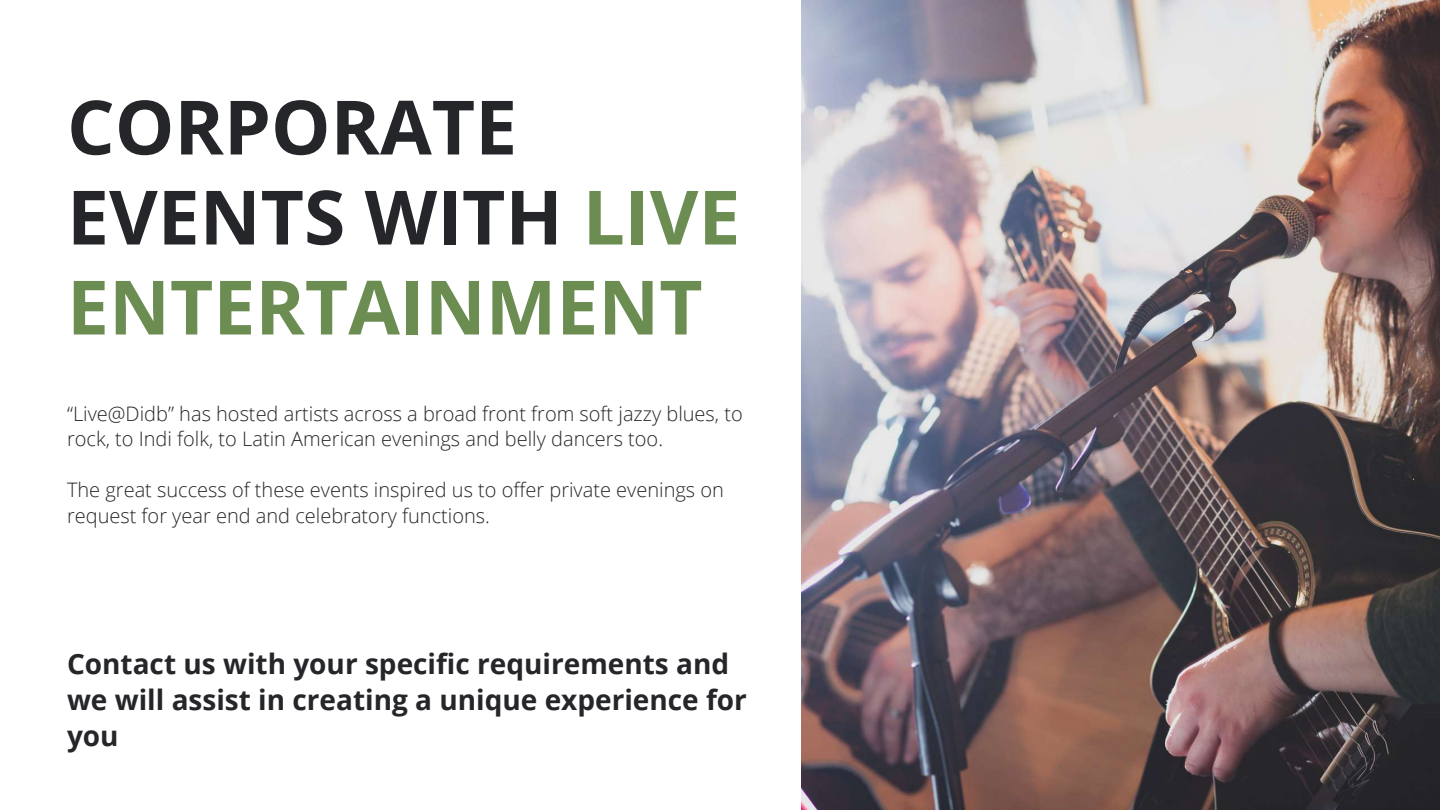
<style>
.page{position:relative;width:1440px;height:810px;background:#fff}
.page>*{position:absolute;margin:0;border:0;box-sizing:border-box;transform-origin:0 0}
.t1{font:700 75px/90px "Open Sans";color:#252629}
.t2{font:700 28px/36px "Open Sans";color:#252629}
.t3{font:300 20px/25.5px "Open Sans";color:#252629}
.s1{color:#6c8d52}
</style>
<div class="page">
<img style="left:801px;top:0;width:639px;height:810px">
<h1 class="t1" style="left:67px;top:80px;width:675px">CORPORATE<br>EVENTS WITH <span class="s1">LIVE<br>ENTERTAINMENT</span></h1>
<p class="t3" style="left:67px;top:400px;width:677px">“Live@Didb” has hosted artists across a broad front from soft jazzy blues, to rock, to Indi folk, to Latin American evenings and belly dancers too.</p>
<p class="t3" style="left:67px;top:477px;width:658px">The great success of these events inspired us to offer private evenings on request for year end and celebratory functions.</p>
<h2 class="t2" style="left:67px;top:646px;width:681px">Contact us with your specific requirements and we will assist in creating a unique experience for you</h2>
</div>
